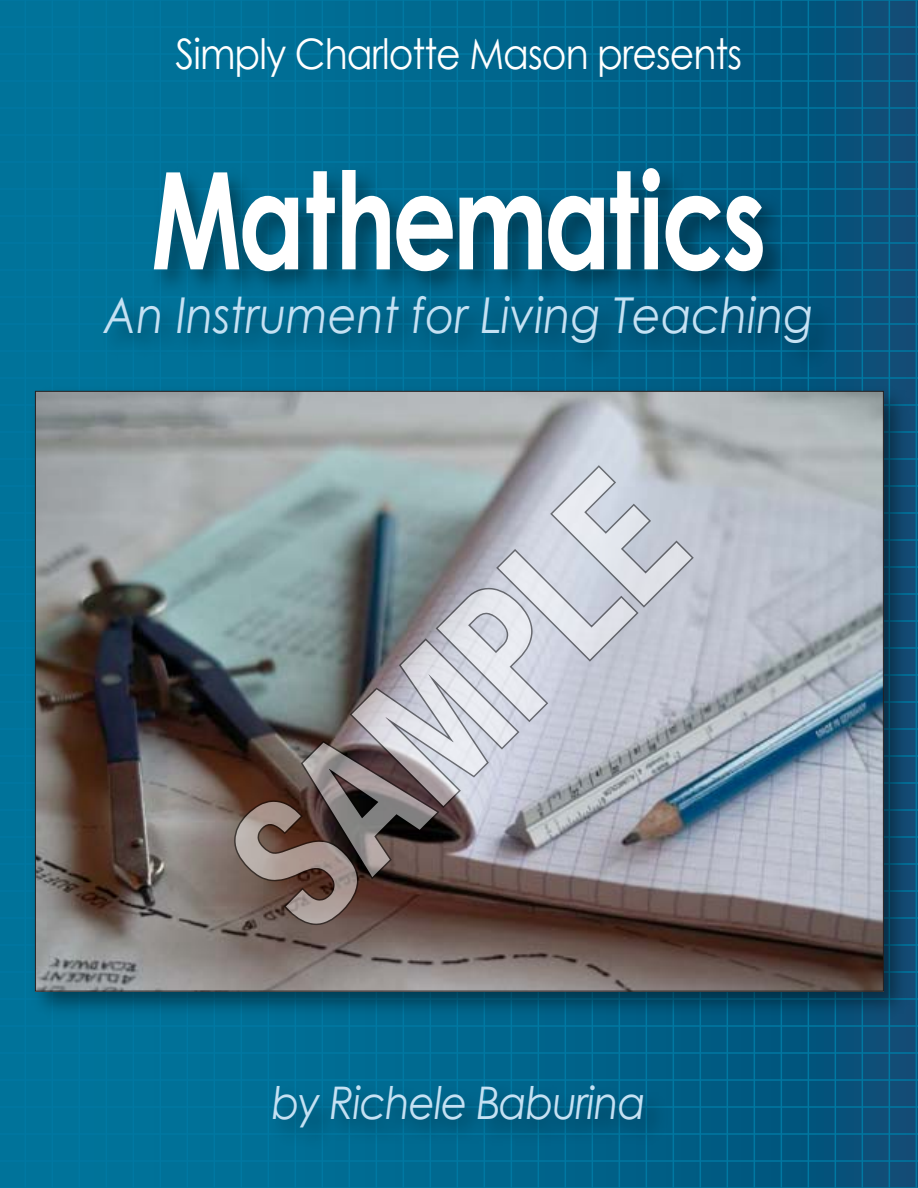
<style>
.page{position:relative;width:918px;height:1188px;background:#fff}
.page>*{position:absolute;margin:0;border:0;box-sizing:border-box;transform-origin:0 0}
.t1{font:700 condensed 181.5px "Helvetica Neue";color:#fff;scale:.91 1}
.t2{font:700 135px "Century Gothic";letter-spacing:-.03em;color:#fff;scale:.75 1}
.t3{font:italic 49.5px "Century Gothic";color:#c5e1f3;scale:.9 1}
.t4{font:italic 45px "Century Gothic";letter-spacing:-.025em;color:#c5e1f3;scale:.9 1}
.t5{font:42px "Century Gothic";letter-spacing:-.025em;color:#fff;scale:.9 1}
</style>
<div class="page">
<div style="left:0;top:0;width:918px;height:1188px;background:linear-gradient(to right,#0079a0,#05527a)"></div>
<hr style="left:0;top:0;width:918px;height:1px;background:#0078a2">
<hr style="left:0;top:26px;width:918px;height:2px;background:#0078a2">
<hr style="left:0;top:53px;width:918px;height:2px;background:#0078a2">
<hr style="left:0;top:80px;width:918px;height:2px;background:#0078a2">
<hr style="left:0;top:107px;width:918px;height:2px;background:#0078a2">
<hr style="left:0;top:134px;width:918px;height:2px;background:#0078a2">
<hr style="left:25px;top:0;width:1px;height:1188px;background:#0078a2">
<hr style="left:52px;top:0;width:1px;height:1188px;background:#0078a2">
<hr style="left:79px;top:0;width:1px;height:1188px;background:#0078a2">
<hr style="left:106px;top:0;width:1px;height:1188px;background:#0078a2">
<hr style="left:133px;top:0;width:1px;height:1188px;background:#0078a2">
<hr style="left:160px;top:0;width:1px;height:1188px;background:#0078a2">
<hr style="left:187px;top:0;width:1px;height:1188px;background:#0078a2">
<hr style="left:214px;top:0;width:1px;height:1188px;background:#0078a2">
<hr style="left:241px;top:0;width:1px;height:1188px;background:#0078a2">
<hr style="left:268px;top:0;width:1px;height:1188px;background:#0078a2">
<hr style="left:295px;top:0;width:1px;height:1188px;background:#0078a2">
<hr style="left:322px;top:0;width:1px;height:1188px;background:#0078a2">
<hr style="left:349px;top:0;width:1px;height:1188px;background:#0078a2">
<hr style="left:376px;top:0;width:1px;height:1188px;background:#0078a2">
<hr style="left:403px;top:0;width:1px;height:1188px;background:#0078a2">
<hr style="left:430px;top:0;width:1px;height:1188px;background:#0078a2">
<hr style="left:457px;top:0;width:1px;height:1188px;background:#0078a2">
<hr style="left:484px;top:0;width:1px;height:1188px;background:#0078a2">
<hr style="left:511px;top:0;width:1px;height:1188px;background:#0078a2">
<hr style="left:538px;top:0;width:1px;height:1188px;background:#0078a2">
<hr style="left:565px;top:0;width:1px;height:1188px;background:#0078a2">
<hr style="left:592px;top:0;width:1px;height:1188px;background:#0078a2">
<hr style="left:619px;top:0;width:1px;height:1188px;background:#0078a2">
<hr style="left:646px;top:0;width:1px;height:1188px;background:#0078a2">
<hr style="left:673px;top:0;width:1px;height:1188px;background:#0078a2">
<hr style="left:700px;top:0;width:1px;height:1188px;background:#0078a2">
<hr style="left:727px;top:0;width:1px;height:1188px;background:#0078a2">
<hr style="left:754px;top:0;width:1px;height:1188px;background:#0078a2">
<hr style="left:781px;top:0;width:1px;height:1188px;background:#0078a2">
<hr style="left:808px;top:0;width:1px;height:1188px;background:#0078a2">
<hr style="left:835px;top:0;width:1px;height:1188px;background:#0078a2">
<hr style="left:862px;top:0;width:1px;height:1188px;background:#0078a2">
<hr style="left:889px;top:0;width:1px;height:1188px;background:#0078a2">
<hr style="left:916px;top:0;width:1px;height:1188px;background:#0078a2">
<img style="left:0;top:340px;width:918px;height:39px">
<img style="left:0;top:379px;width:918px;height:809px">
<img style="left:37px;top:393px;width:845px;height:596px">
<img style="left:0;top:141px;width:918px;height:199px">
<img style="left:233px;top:463px;width:463px;height:463px">
<p class="t5" style="left:176px;top:28px;width:631px">Simply Charlotte Mason presents</p>
<h2 class="t2" style="left:151px;top:135px;width:822px">Mathematics</h2>
<p class="t3" style="left:104px;top:285px;width:790px">An Instrument for Living Teaching</p>
<h1 class="t1" style="left:160px;top:785px;width:596px;rotate:-45deg">SAMPLE</h1>
<p class="t4" style="left:272px;top:1076px;width:417px">by Richele Baburina</p>
</div>
